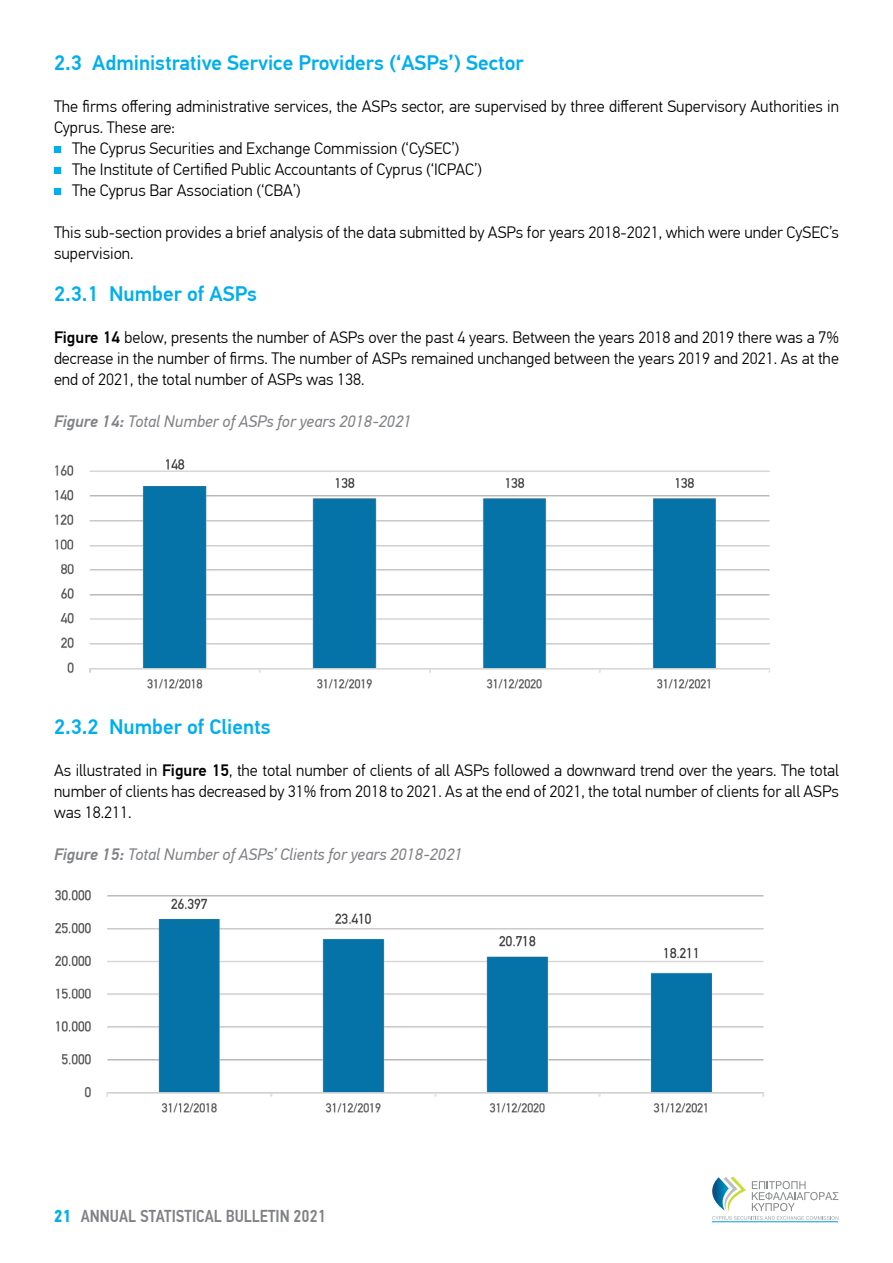
<style>
.page{position:relative;width:893px;height:1263px;background:#fff}
.page>*{position:absolute;margin:0;border:0;box-sizing:border-box;transform-origin:0 0}
.t1{font:500 21px "PF Din Text Pro";color:#00aeef}
.t2{font:500 17.25px "PF Din Text Cond Pro";color:#808285}
.t3{font:300 16.5px/21px "PF Din Text Pro";color:#000}
.t4{font:italic 16.5px "PF Din Text Pro";color:#808285}
.s1{font-weight:500}
.s2{font-weight:700;color:#00aeef}
</style>
<div class="page">
<hr style="left:712px;top:1221px;width:126px;height:1px;background:#009bdf">
<svg style="left:712px;top:1176px;width:126px;height:44px"></svg>
<div style="left:54px;top:146px;width:6px;height:7px;background:#00aeef"></div>
<div style="left:54px;top:167px;width:6px;height:7px;background:#00aeef"></div>
<div style="left:54px;top:188px;width:6px;height:7px;background:#00aeef"></div>
<img style="left:55px;top:459px;width:715px;height:230px">
<img style="left:55px;top:890px;width:710px;height:223px">
<p class="t1" style="left:54px;top:50px;width:471px">2.3 Administrative Service Providers (‘ASPs’) Sector</p>
<p class="t3" style="left:54px;top:96px;width:786px">The firms offering administrative services, the ASPs sector, are supervised by three different Supervisory Authorities in<br>Cyprus. These are:</p>
<p class="t3" style="left:54px;top:138px;width:407px">• The Cyprus Securities and Exchange Commission (‘CySEC’)</p>
<p class="t3" style="left:54px;top:159px;width:429px">• The Institute of Certified Public Accountants of Cyprus (‘ICPAC’)</p>
<p class="t3" style="left:54px;top:180px;width:248px">• The Cyprus Bar Association (‘CBA’)</p>
<p class="t3" style="left:54px;top:222px;width:786px">This sub-section provides a brief analysis of the data submitted by ASPs for years 2018-2021, which were under CySEC’s supervision.</p>
<p class="t1" style="left:54px;top:281px;width:204px">2.3.1 Number of ASPs</p>
<p class="t3" style="left:54px;top:327px;width:787px;text-align:justify"><span class="s1">Figure 14</span> below, presents the number of ASPs over the past 4 years. Between the years 2018 and 2019 there was a 7% decrease in the number of firms. The number of ASPs remained unchanged between the years 2019 and 2021. As at the end of 2021, the total number of ASPs was 138.</p>
<p class="t4" style="left:54px;top:412px;width:359px"><span class="s1">Figure 14:</span> Total Number of ASPs for years 2018-2021</p>
<p class="t1" style="left:54px;top:714px;width:218px">2.3.2 Number of Clients</p>
<p class="t3" style="left:54px;top:760px;width:786px;text-align:justify">As illustrated in <span class="s1">Figure 15</span>, the total number of clients of all ASPs followed a downward trend over the years. The total number of clients has decreased by 31% from 2018 to 2021. As at the end of 2021, the total number of clients for all ASPs was 18.211.</p>
<p class="t4" style="left:54px;top:845px;width:410px"><span class="s1">Figure 15:</span> Total Number of ASPs’ Clients for years 2018-2021</p>
<p class="t2" style="left:54px;top:1206px;width:273px"><span class="s2">21</span> ANNUAL STATISTICAL BULLETIN 2021</p>
</div>
